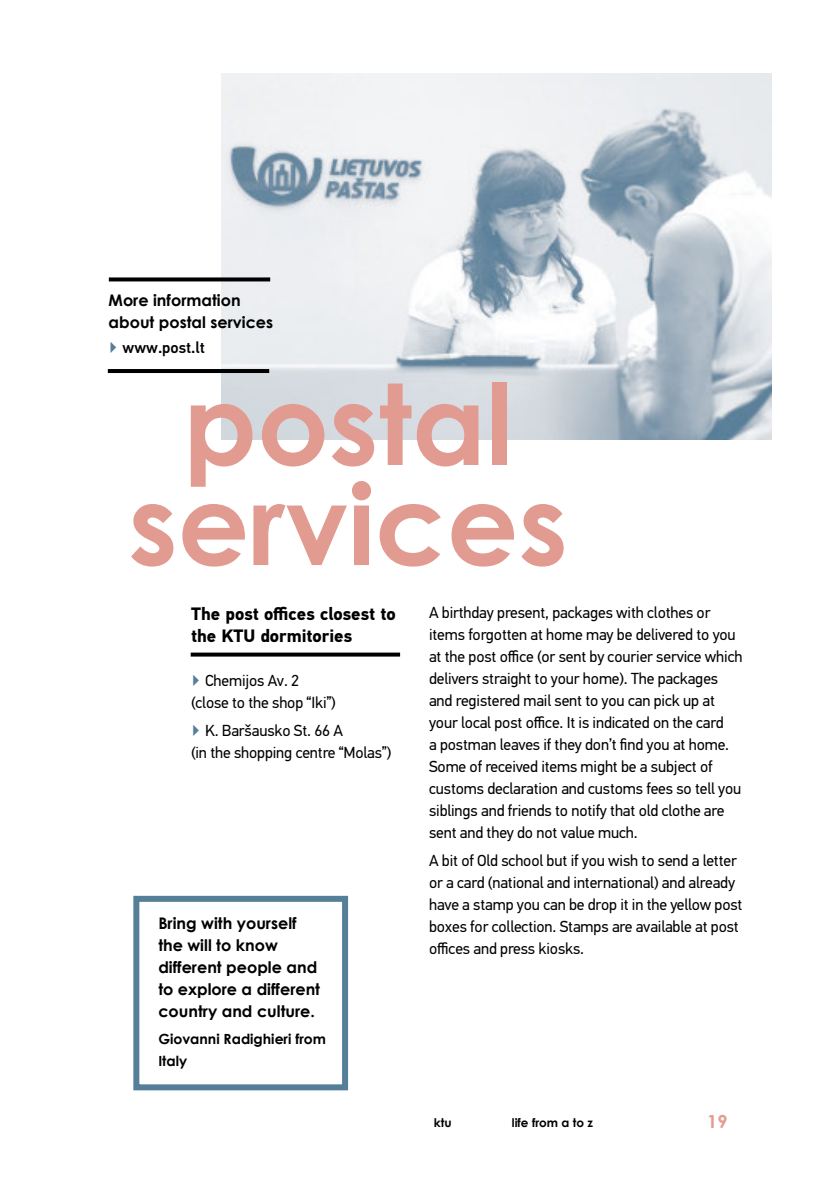
<style>
.page{position:relative;width:840px;height:1191px;background:#fff}
.page>*{position:absolute;margin:0;border:0;box-sizing:border-box;transform-origin:0 0}
.t1{font:700 112px/100px "Century Gothic";color:#e29b91;text-align:center}
.t2{font:700 18px/22px "PF Din Text Pro";color:#000}
.t3{font:700 18px "Century Gothic";color:#e29b91}
.t4{font:16px/22px "PF Din Text Pro";letter-spacing:-.01em;color:#000}
.t5{font:700 16px/22px "Century Gothic";color:#000}
.t6{font:500 16px "PF Din Text Pro";color:#000}
.t7{font:700 14px/22px "Century Gothic";color:#000}
.t8{font:700 12px "Century Gothic";color:#000}
.s1{font-weight:400;color:#557e99}
.s2{color:#557e99}
</style>
<div class="page">
<img style="left:221px;top:74px;width:550px;height:365px">
<svg style="left:109px;top:277px;width:161px;height:4px"></svg>
<hr style="left:108px;top:369px;width:161px;height:4px;background:#000">
<div style="left:133px;top:895px;width:215px;height:195px;border:6px solid #557e99"></div>
<svg style="left:190px;top:652px;width:210px;height:4px"></svg>
<p class="t5" style="left:109px;top:288px;width:133px">More information</p>
<p class="t5" style="left:109px;top:310px;width:166px">about postal services</p>
<p class="t6" style="left:109px;top:338px;width:98px"><span class="s1">▶</span> www.post.lt</p>
<p class="t1" style="left:128px;top:369px;width:441px">postal services</p>
<p class="t2" style="left:191px;top:603px;width:206px">The post offices closest to the KTU dormitories</p>
<p class="t4" style="left:191px;top:670px;width:110px"><span class="s2">▶</span> Chemijos Av. 2</p>
<p class="t4" style="left:191px;top:692px;width:146px">(close to the shop “Iki”)</p>
<p class="t4" style="left:191px;top:719px;width:153px"><span class="s2">▶</span> K. Baršausko St. 66 A</p>
<p class="t4" style="left:191px;top:741px;width:202px">(in the shopping centre “Molas”)</p>
<p class="t4" style="left:429px;top:602px;width:315px">A birthday present, packages with clothes or items forgotten at home may be delivered to you at the post office (or sent by courier service which delivers straight to your home). The packages and registered mail sent to you can pick up at your local post office. It is indicated on the card<br>a postman leaves if they don’t find you at home.<br>Some of received items might be a subject of customs declaration and customs fees so tell you siblings and friends to notify that old clothe are sent and they do not value much.</p>
<p class="t4" style="left:429px;top:849px;width:315px">A bit of Old school but if you wish to send a letter or a card (national and international) and already have a stamp you can be drop it in the yellow post boxes for collection. Stamps are available at post offices and press kiosks.</p>
<p class="t5" style="left:158px;top:911px;width:163px">Bring with yourself the will to know different people and to explore a different country and culture.</p>
<p class="t7" style="left:158px;top:1027px;width:169px">Giovanni Radighieri from<br>Italy</p>
<p class="t8" style="left:433px;top:1114px;width:19px">ktu</p>
<p class="t8" style="left:511px;top:1114px;width:83px">life from a to z</p>
<p class="t3" style="left:706px;top:1107px;width:22px">19</p>
</div>
